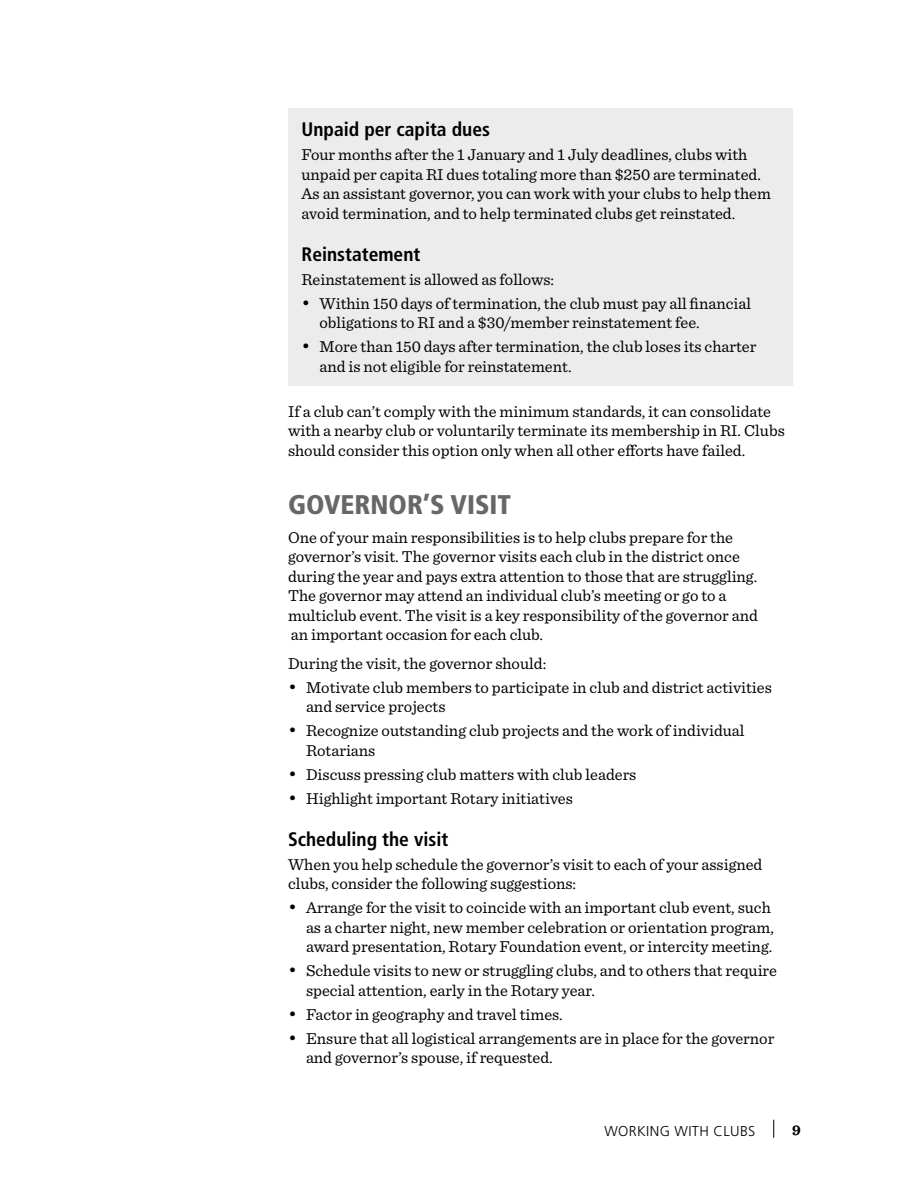
<style>
.page{position:relative;width:918px;height:1188px;background:#fff}
.page>*{position:absolute;margin:0;border:0;box-sizing:border-box;transform-origin:0 0}
.t1{font:900 condensed 27px "Frutiger LT Std";color:#676767}
.t2{font:700 condensed 19.5px "Frutiger LT Std";color:#000}
.t3{font:16.5px/19.5px "Sentinel";color:#000}
.t4{font:700 15px "Sentinel";color:#000}
.t5{font:300 14.25px "Frutiger LT Std";letter-spacing:.025em;color:#000}
.s1{font-size:19.5px}
</style>
<div class="page">
<svg style="left:773px;top:1120px;width:1px;height:18px"></svg>
<div style="left:288px;top:108px;width:504px;height:277px;background:#ececec"></div>
<p class="t2" style="left:302px;top:121px;width:190px">Unpaid per capita dues</p>
<p class="t3" style="left:302px;top:145px;width:471px">Four months after the 1 January and 1 July deadlines, clubs with unpaid per capita RI dues totaling more than $250 are terminated.<br>As an assistant governor, you can work with your clubs to help them avoid termination, and to help terminated clubs get reinstated.</p>
<p class="t2" style="left:302px;top:245px;width:120px">Reinstatement</p>
<p class="t3" style="left:302px;top:270px;width:254px">Reinstatement is allowed as follows:</p>
<p class="t3" style="left:320px;top:294px;width:433px;text-indent:-18px"><span class="s1">•</span> Within 150 days of termination, the club must pay all financial obligations to RI and a $30/member reinstatement fee.</p>
<p class="t3" style="left:320px;top:337px;width:439px;text-indent:-18px"><span class="s1">•</span> More than 150 days after termination, the club loses its charter and is not eligible for reinstatement.</p>
<p class="t3" style="left:288px;top:402px;width:498px">If a club can’t comply with the minimum standards, it can consolidate with a nearby club or voluntarily terminate its membership in RI. Clubs should consider this option only when all other efforts have failed.</p>
<h1 class="t1" style="left:288px;top:489px;width:225px">GOVERNOR’S VISIT</h1>
<p class="t3" style="left:288px;top:528px;width:471px">One of your main responsibilities is to help clubs prepare for the governor’s visit. The governor visits each club in the district once during the year and pays extra attention to those that are struggling.<br>The governor may attend an individual club’s meeting or go to a multiclub event. The visit is a key responsibility of the governor and an important occasion for each club.</p>
<p class="t3" style="left:288px;top:654px;width:260px">During the visit, the governor should:</p>
<p class="t3" style="left:306px;top:678px;width:467px;text-indent:-18px"><span class="s1">•</span> Motivate club members to participate in club and district activities and service projects</p>
<p class="t3" style="left:306px;top:721px;width:440px;text-indent:-18px"><span class="s1">•</span> Recognize outstanding club projects and the work of individual<br>Rotarians</p>
<p class="t3" style="left:288px;top:765px;width:350px"><span class="s1">•</span> Discuss pressing club matters with club leaders</p>
<p class="t3" style="left:288px;top:789px;width:286px"><span class="s1">•</span> Highlight important Rotary initiatives</p>
<p class="t2" style="left:288px;top:830px;width:162px">Scheduling the visit</p>
<p class="t3" style="left:288px;top:855px;width:476px">When you help schedule the governor’s visit to each of your assigned clubs, consider the following suggestions:</p>
<p class="t3" style="left:306px;top:898px;width:469px;text-indent:-18px"><span class="s1">•</span> Arrange for the visit to coincide with an important club event, such as a charter night, new member celebration or orientation program, award presentation, Rotary Foundation event, or intercity meeting.</p>
<p class="t3" style="left:306px;top:961px;width:473px;text-indent:-18px"><span class="s1">•</span> Schedule visits to new or struggling clubs, and to others that require special attention, early in the Rotary year.</p>
<p class="t3" style="left:288px;top:1005px;width:276px"><span class="s1">•</span> Factor in geography and travel times.</p>
<p class="t3" style="left:306px;top:1029px;width:470px;text-indent:-18px"><span class="s1">•</span> Ensure that all logistical arrangements are in place for the governor and governor’s spouse, if requested.</p>
<p class="t5" style="left:605px;top:1122px;width:152px">WORKING WITH CLUBS</p>
<p class="t4" style="left:792px;top:1123px;width:10px">9</p>
</div>
